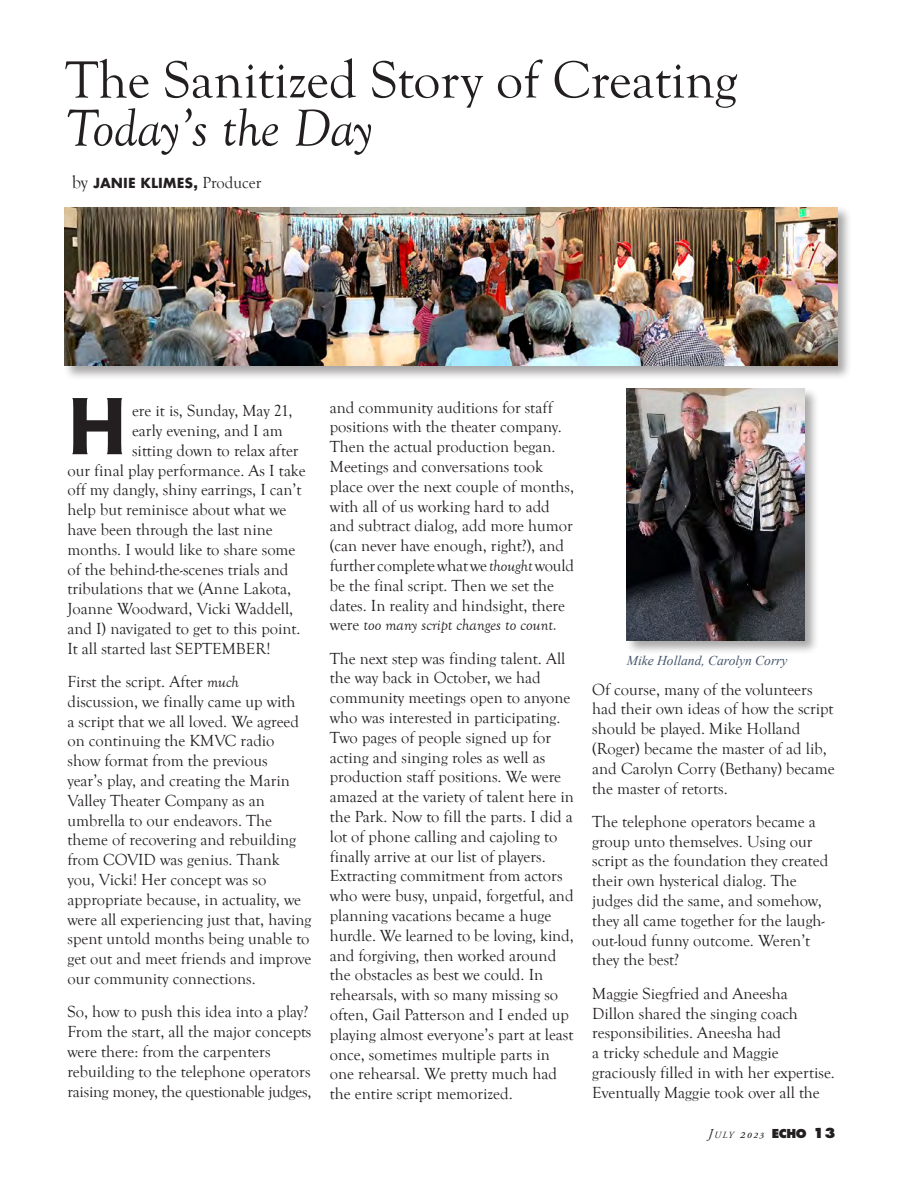
<style>
.page{position:relative;width:918px;height:1188px;background:#fff}
.page>*{position:absolute;margin:0;border:0;box-sizing:border-box;transform-origin:0 0}
.t1{font:700 72px "Penumbra Flare Std";color:#231f20}
.t2{font:54px "Goudy Old Style T";color:#231f20}
.t3{font:italic 54px "Goudy Old Style T";color:#231f20}
.t4{font:16.5px/19.8px "Goudy Old Style T";color:#231f20}
.t5{font:italic 13.5px "Times New Roman";color:#44546a}
.t6{font:700 13.5px "Futura";color:#231f20}
.t7{font:italic 13.5px "Adobe Garamond Pro";color:#231f20}
.s1{font-family:"Goudy Old Style T";font-weight:400;font-size:18px}
.s2{font-family:"Arial";font-weight:900}
.s3{font-family:"Goudy Old Style T";font-weight:400;font-size:16.5px}
.s4{font-style:italic}
.s5{font-style:inherit}
.s6{font-size:9.45px}
.s7{font-family:"Futura Std";font-weight:800;font-style:normal;font-size:12px}
.s8{font-family:"Futura Std";font-weight:800;font-style:normal}
</style>
<div class="page">
<div style="left:625px;top:387px;width:194px;height:269px;background:#231f20;opacity:.39"></div>
<img style="left:627px;top:388px;width:177px;height:252px">
<div style="left:63px;top:206px;width:789px;height:175px;background:#231f20;opacity:.4"></div>
<img style="left:65px;top:207px;width:772px;height:158px">
<h2 class="t2" style="left:65px;top:50px;width:673px">The Sanitized Story of Creating</h2>
<h2 class="t3" style="left:65px;top:99px;width:309px">Today’s the Day</h2>
<p class="t6" style="left:72px;top:173px;width:191px"><span class="s1">by</span> JANIE KLIMES<span class="s2">,</span> <span class="s3">Producer</span></p>
<h1 class="t1" style="left:67px;top:381px;width:61px">H</h1>
<p class="t4" style="left:132px;top:401px;width:162px">ere it is, Sunday, May 21,</p>
<p class="t4" style="left:132px;top:421px;width:152px">early evening, and I am</p>
<p class="t4" style="left:132px;top:441px;width:168px">sitting down to relax after</p>
<p class="t4" style="left:67px;top:461px;width:240px">our final play performance. As I take</p>
<p class="t4" style="left:67px;top:480px;width:236px">off my dangly, shiny earrings, I can’t</p>
<p class="t4" style="left:67px;top:500px;width:221px">help but reminisce about what we</p>
<p class="t4" style="left:67px;top:520px;width:207px">have been through the last nine</p>
<p class="t4" style="left:67px;top:540px;width:230px">months. I would like to share some</p>
<p class="t4" style="left:67px;top:560px;width:222px">of the behind-the-scenes trials and</p>
<p class="t4" style="left:67px;top:579px;width:225px">tribulations that we (Anne Lakota,</p>
<p class="t4" style="left:67px;top:599px;width:227px">Joanne Woodward, Vicki Waddell,</p>
<p class="t4" style="left:67px;top:619px;width:235px">and I) navigated to get to this point.</p>
<p class="t4" style="left:67px;top:639px;width:204px">It all started last SEPTEMBER!</p>
<p class="t4" style="left:67px;top:672px;width:245px">First the script. After <span class="s4">much </span>discussion, we finally came up with<br>a script that we all loved. We agreed on continuing the KMVC radio show format from the previous<br>year’s play, and creating the Marin<br>Valley Theater Company as an umbrella to our endeavors. The theme of recovering and rebuilding from COVID was genius. Thank<br>you, Vicki! Her concept was so appropriate because, in actuality, we were all experiencing just that, having spent untold months being unable to get out and meet friends and improve our community connections.</p>
<p class="t4" style="left:67px;top:1002px;width:246px">So, how to push this idea into a play?<br>From the start, all the major concepts were there: from the carpenters rebuilding to the telephone operators raising money, the questionable judges,</p>
<p class="t4" style="left:330px;top:398px;width:246px">and community auditions for staff positions with the theater company.<br>Then the actual production began.<br>Meetings and conversations took place over the next couple of months, with all of us working hard to add and subtract dialog, add more humor (can never have enough, right?), and further complete what we <span class="s4">thought</span> would be the final script. Then we set the dates. In reality and hindsight, there were <span class="s4">too many script changes to count.</span></p>
<p class="t4" style="left:330px;top:649px;width:246px">The next step was finding talent. All the way back in October, we had community meetings open to anyone who was interested in participating.<br>Two pages of people signed up for acting and singing roles as well as production staff positions. We were amazed at the variety of talent here in the Park. Now to fill the parts. I did a lot of phone calling and cajoling to finally arrive at our list of players.<br>Extracting commitment from actors who were busy, unpaid, forgetful, and planning vacations became a huge hurdle. We learned to be loving, kind, and forgiving, then worked around the obstacles as best we could. In rehearsals, with so many missing so often, Gail Patterson and I ended up playing almost everyone’s part at least once, sometimes multiple parts in one rehearsal. We pretty much had the entire script memorized.</p>
<p class="t5" style="left:627px;top:651px;width:162px">Mike Holland, Carolyn Corry</p>
<p class="t4" style="left:592px;top:680px;width:244px">Of course, many of the volunteers had their own ideas of how the script should be played. Mike Holland (Roger) became the master of ad lib, and Carolyn Corry (Bethany) became the master of retorts.</p>
<p class="t4" style="left:592px;top:812px;width:238px">The telephone operators became a group unto themselves. Using our script as the foundation they created their own hysterical dialog. The judges did the same, and somehow, they all came together for the laugh&shy;out-loud funny outcome. Weren’t they the best?</p>
<p class="t4" style="left:592px;top:984px;width:244px">Maggie Siegfried and Aneesha<br>Dillon shared the singing coach responsibilities. Aneesha had<br>a tricky schedule and Maggie graciously filled in with her expertise.<br>Eventually Maggie took over all the</p>
<p class="t7" style="left:708px;top:1126px;width:129px"><span class="s5">J</span><span class="s6">uly</span> 2023 <span class="s7">ECHO</span> <span class="s8">13</span></p>
</div>
